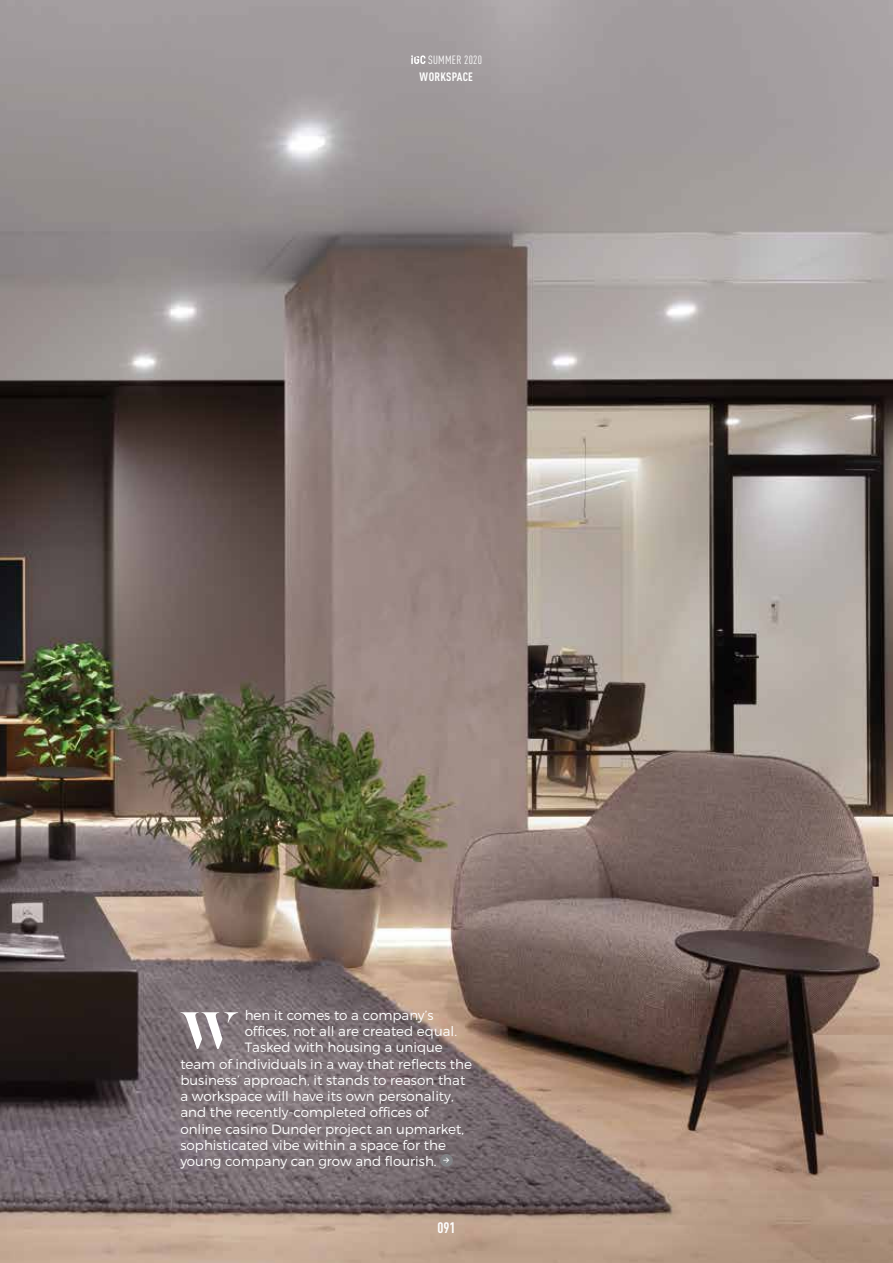
<style>
.page{position:relative;width:893px;height:1263px;background:#fff}
.page>*{position:absolute;margin:0;border:0;box-sizing:border-box;transform-origin:0 0}
.t1{font:500 57.75px "Dala Floda";color:#fff}
.t2{font:700 15px "DIN Cond";color:#fff}
.t3{font:300 13.5px "Montserrat";color:#fff}
.t4{font:700 12px "DIN Cond";letter-spacing:.02em;color:#fff}
.t5{font:11.85px "DIN Cond";letter-spacing:.02em;color:#fff}
.t6{font:700 6.3px "DIN";color:#fff}
</style>
<div class="page">
<img style="left:0;top:0;width:893px;height:1263px">
<svg style="left:411px;top:55px;width:14px;height:9px"></svg>
<div style="left:440px;top:1154px;width:13px;height:13px;background:#808285;border-radius:50%"></div>
<p class="t5" style="left:428px;top:53px;width:55px">SUMMER 2020</p>
<p class="t4" style="left:420px;top:70px;width:55px">WORKSPACE</p>
<p class="t3" style="left:245px;top:1007px;width:190px">hen it comes to a company’s</p>
<p class="t3" style="left:245px;top:1023px;width:214px">offices, not all are created equal.</p>
<p class="t3" style="left:245px;top:1039px;width:200px">Tasked with housing a unique</p>
<p class="t3" style="left:180px;top:1056px;width:293px">team of individuals in a way that reflects the</p>
<p class="t3" style="left:180px;top:1072px;width:286px">business’ approach, it stands to reason that</p>
<p class="t3" style="left:180px;top:1088px;width:275px">a workspace will have its own personality,</p>
<p class="t3" style="left:180px;top:1104px;width:249px">and the recently-completed offices of</p>
<p class="t3" style="left:180px;top:1120px;width:285px">online casino Dunder project an upmarket,</p>
<p class="t3" style="left:180px;top:1137px;width:267px">sophisticated vibe within a space for the</p>
<p class="t3" style="left:180px;top:1153px;width:258px">young company can grow and flourish.</p>
<h1 class="t1" style="left:181px;top:992px;width:57px">W</h1>
<p class="t6" style="left:443px;top:1156px;width:8px">&gt;</p>
<p class="t2" style="left:437px;top:1218px;width:20px">091</p>
</div>
